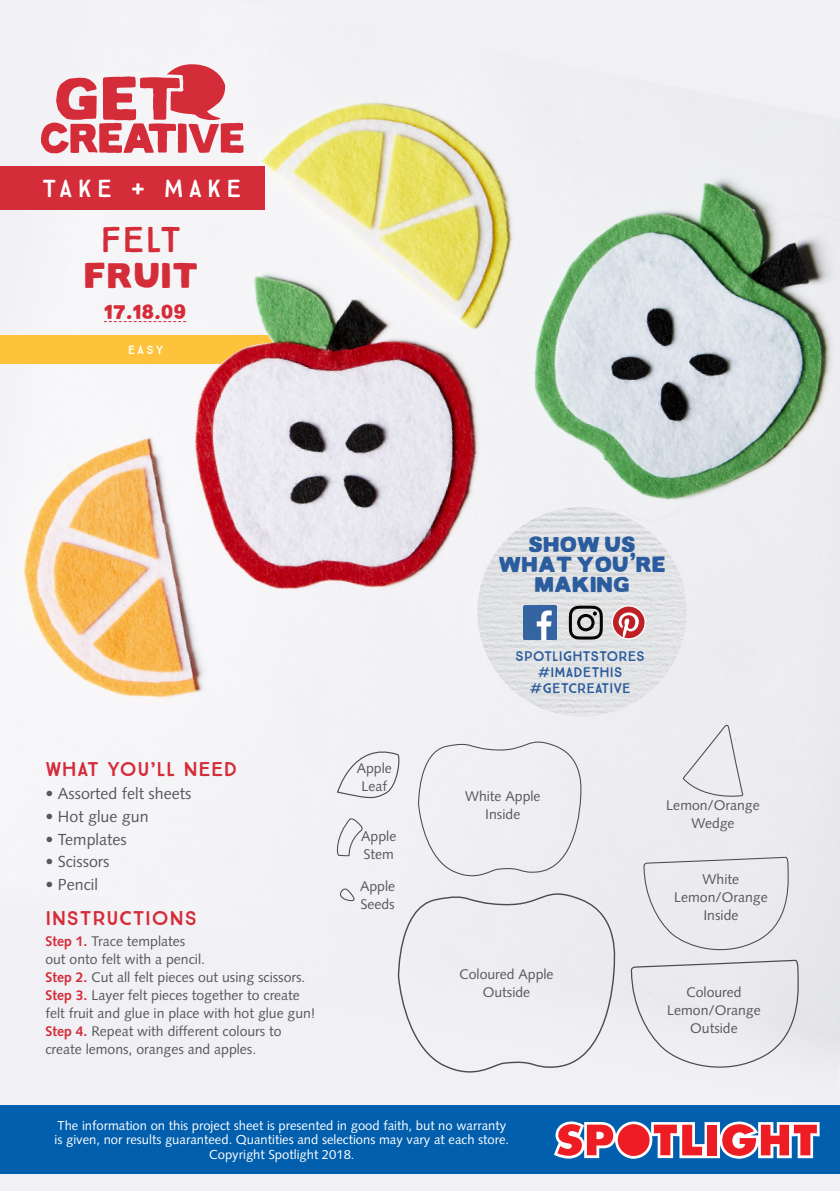
<style>
.page{position:relative;width:840px;height:1191px;background:#fff}
.page>*{position:absolute;margin:0;border:0;box-sizing:border-box;transform-origin:0 0}
.t1{font:36px/36px "Lance Sans Regular";color:#d42c38;text-align:center}
.t2{font:24.8px "True North";letter-spacing:.2em;color:#fff}
.t3{font:22px/20px "Lance Sans Regular";letter-spacing:-.02em;color:#2b5c9d;text-align:center}
.t4{font:20px "True North";letter-spacing:.02em;color:#d42c38}
.t5{font:20px "Lance Sans Regular";color:#d42c38}
.t6{font:16px "Syntax LT Std";color:#57585a}
.t7{font:14px/18px "Syntax LT Std";color:#57585a;text-align:center}
.t8{font:14px/16px "True North";color:#2b5c9d;text-align:center}
.t9{font:13px/14.4px "Syntax LT Std";color:#fff;text-align:center}
.t10{font:12px "True North";color:#fff}
.s1{font-family:"True North"}
.s2{font-weight:700;color:#d42c38}
</style>
<div class="page">
<img style="left:0;top:0;width:839px;height:1104px">
<div style="left:0;top:167px;width:265px;height:43px;background:#d42c38"></div>
<div style="left:0;top:335px;width:277px;height:29px;background:#fec33b"></div>
<svg style="left:41px;top:63px;width:202px;height:90px"></svg>
<svg style="left:104px;top:321px;width:82px;height:1px"></svg>
<img style="left:477px;top:507px;width:209px;height:209px;border-radius:105px">
<img style="left:523px;top:606px;width:33px;height:33px">
<svg style="left:568px;top:605px;width:34px;height:34px"></svg>
<svg style="left:611px;top:605px;width:34px;height:34px"></svg>
<svg style="left:612px;top:606px;width:32px;height:32px"></svg>
<div style="left:417px;top:734px;width:169px;height:148px;background:#efeef3"></div>
<svg style="left:681px;top:722px;width:62px;height:78px;background:#e5e4e9"></svg>
<div style="left:629px;top:856px;width:174px;height:223px;background:#ebeaef"></div>
<div style="left:397px;top:884px;width:224px;height:196px;background:#eeedf2"></div>
<svg style="left:336px;top:740px;width:66px;height:61px"></svg>
<svg style="left:337px;top:884px;width:20px;height:17px"></svg>
<svg style="left:335px;top:817px;width:29px;height:39px"></svg>
<img style="left:200px;top:318px;width:111px;height:77px">
<div style="left:0;top:1104px;width:839px;height:69px;background:#015fae"></div>
<svg style="left:554px;top:1121px;width:265px;height:37px"></svg>
<p class="t2" style="left:42px;top:174px;width:201px">TAKE + MAKE</p>
<p class="t1" style="left:84px;top:221px;width:117px"><span class="s1">FELT<br></span>FRUIT</p>
<p class="t5" style="left:104px;top:301px;width:84px">17.18.09</p>
<p class="t10" style="left:128px;top:343px;width:37px">EASY</p>
<p class="t4" style="left:45px;top:757px;width:193px">WHAT YOU’LL NEED</p>
<p class="t6" style="left:45px;top:784px;width:147px">• Assorted felt sheets</p>
<p class="t6" style="left:45px;top:806px;width:105px">• Hot glue gun</p>
<p class="t6" style="left:45px;top:829px;width:83px">• Templates</p>
<p class="t6" style="left:45px;top:852px;width:65px">• Scissors</p>
<p class="t6" style="left:45px;top:875px;width:54px">• Pencil</p>
<p class="t4" style="left:45px;top:905px;width:153px">INSTRUCTIONS</p>
<p class="t7" style="left:45px;top:931px;width:271px;text-align:left"><span class="s2">Step 1.</span> Trace templates<br>out onto felt with a pencil.<br><span class="s2">Step 2.</span> Cut all felt pieces out using scissors.<br><span class="s2">Step 3.</span> Layer felt pieces together to create felt fruit and glue in place with hot glue gun!<br><span class="s2">Step 4.</span> Repeat with different colours to create lemons, oranges and apples.</p>
<p class="t7" style="left:356px;top:759px;width:37px">Apple<br>Leaf</p>
<p class="t7" style="left:361px;top:827px;width:37px;text-align:left">Apple<br>Stem</p>
<p class="t7" style="left:360px;top:877px;width:37px;text-align:left">Apple<br>Seeds</p>
<p class="t3" style="left:498px;top:534px;width:169px">SHOW US<br>WHAT YOU’RE<br>MAKING</p>
<p class="t8" style="left:515px;top:648px;width:131px">SPOTLIGHTSTORES #IMADETHIS #GETCREATIVE</p>
<p class="t7" style="left:465px;top:787px;width:77px">White Apple<br>Inside</p>
<p class="t7" style="left:459px;top:965px;width:96px">Coloured Apple<br>Outside</p>
<p class="t7" style="left:666px;top:796px;width:95px">Lemon/Orange<br>Wedge</p>
<p class="t7" style="left:673px;top:870px;width:95px">White<br>Lemon/Orange<br>Inside</p>
<p class="t7" style="left:667px;top:983px;width:95px">Coloured<br>Lemon/Orange<br>Outside</p>
<p class="t9" style="left:54px;top:1118px;width:456px">The information on this project sheet is presented in good faith, but no warranty is given, nor results guaranteed. Quantities and selections may vary at each store.<br>Copyright Spotlight 2018.</p>
</div>
